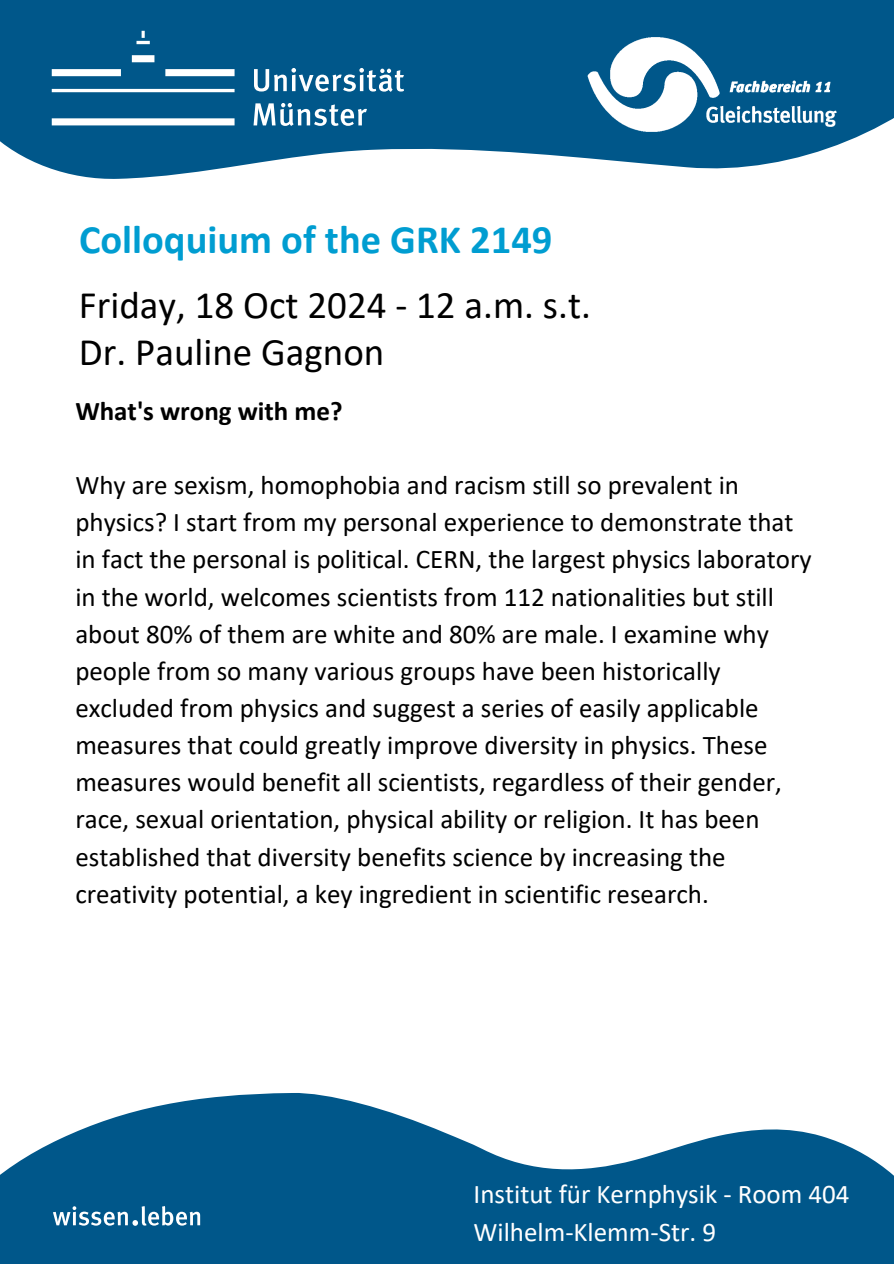
<style>
.page{position:relative;width:894px;height:1264px;background:#fff}
.page>*{position:absolute;margin:0;border:0;box-sizing:border-box;transform-origin:0 0}
.t1{font:700 40.5px "Calibri";color:#009dd1}
.t2{font:39px "Calibri";color:#000}
.t3{font:27px/37.2px "Calibri";color:#000}
.t4{font:27px "Calibri";color:#fff}
.t5{font:700 27px "Calibri";color:#000}
</style>
<div class="page">
<svg style="left:0;top:1093px;width:893px;height:170px;fill:#00578a"></svg>
<svg style="left:0;top:0;width:893px;height:179px;fill:#00578a"></svg>
<svg style="left:52px;top:31px;width:352px;height:95px;background:#29729d"></svg>
<img style="left:576px;top:28px;width:270px;height:115px">
<svg style="left:53px;top:1205px;width:147px;height:20px"></svg>
<p class="t1" style="left:79px;top:223px;width:474px">Colloquium of the GRK 2149</p>
<p class="t2" style="left:79px;top:289px;width:513px">Friday, 18 Oct 2024 - 12 a.m. s.t.</p>
<h1 class="t2" style="left:79px;top:335px;width:307px">Dr. Pauline Gagnon</h1>
<h2 class="t5" style="left:75px;top:399px;width:268px">What's wrong with me?</h2>
<h2 class="t3" style="left:75px;top:469px;width:737px">Why are sexism, homophobia and racism still so prevalent in physics? I start from my personal experience to demonstrate that in fact the personal is political. CERN, the largest physics laboratory in the world, welcomes scientists from 112 nationalities but still about 80% of them are white and 80% are male. I examine why people from so many various groups have been historically excluded from physics and suggest a series of easily applicable measures that could greatly improve diversity in physics. These measures would benefit all scientists, regardless of their gender, race, sexual orientation, physical ability or religion. It has been established that diversity benefits science by increasing the creativity potential, a key ingredient in scientific research.</h2>
<h3 class="t4" style="left:473px;top:1183px;width:377px">Institut für Kernphysik - Room 404</h3>
<p class="t4" style="left:473px;top:1220px;width:244px">Wilhelm-Klemm-Str. 9</p>
</div>
